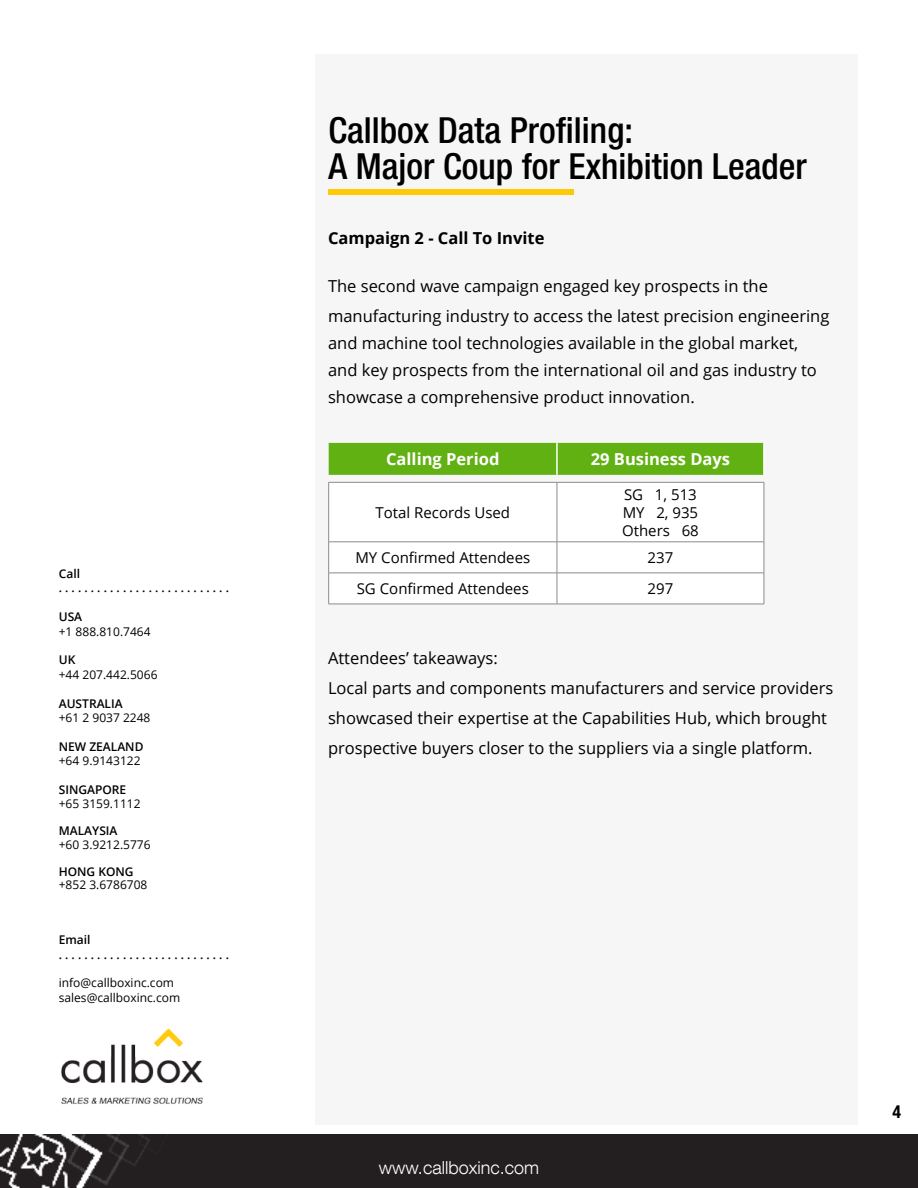
<style>
.page{position:relative;width:918px;height:1188px;background:#fff}
.page>*{position:absolute;margin:0;border:0;box-sizing:border-box;transform-origin:0 0}
.t1{font:500 condensed 36px/36px "Helvetica Neue LT Com";color:#000}
.t2{font:300 18px "Helvetica Neue LT Com";color:#fff}
.t3{font:700 condensed 18px "Helvetica Neue LT Com";color:#000}
.t4{font:16.5px/30px "Open Sans";color:#000}
.t5{font:700 16.5px "Open Sans";color:#fff}
.t6{font:700 16.5px "Open Sans";color:#000}
.t7{font:15px/18px "Open Sans";color:#000}
.t8{font:12px/14.4px "Open Sans";color:#000}
.t9{font:600 12px/14.4px "Open Sans";color:#000}
</style>
<div class="page">
<div style="left:0;top:1135px;width:918px;height:53px;background:#231f20"></div>
<img style="left:61px;top:1028px;width:142px;height:76px">
<div style="left:315px;top:54px;width:542px;height:1070px;background:#f6f6f6"></div>
<div style="left:328px;top:190px;width:246px;height:5px;background:#ffc905"></div>
<div style="left:329px;top:443px;width:434px;height:32px;background:#61b112"></div>
<div style="left:329px;top:483px;width:435px;height:121px;background:#fff"></div>
<hr style="left:556px;top:443px;width:2px;height:32px;background:#fff">
<hr style="left:763px;top:443px;width:2px;height:32px;background:#fff">
<hr style="left:328px;top:482px;width:229px;height:1px;background:#8d8b8a">
<hr style="left:328px;top:483px;width:1px;height:59px;background:#8d8b8a">
<hr style="left:557px;top:482px;width:207px;height:1px;background:#8d8b8a">
<hr style="left:557px;top:483px;width:1px;height:59px;background:#8d8b8a">
<hr style="left:764px;top:483px;width:1px;height:59px;background:#8d8b8a">
<hr style="left:328px;top:542px;width:229px;height:1px;background:#8d8b8a">
<hr style="left:328px;top:542px;width:1px;height:31px;background:#8d8b8a">
<hr style="left:557px;top:542px;width:207px;height:1px;background:#8d8b8a">
<hr style="left:557px;top:542px;width:1px;height:31px;background:#8d8b8a">
<hr style="left:764px;top:542px;width:1px;height:31px;background:#8d8b8a">
<hr style="left:328px;top:573px;width:229px;height:1px;background:#8d8b8a">
<hr style="left:328px;top:573px;width:1px;height:31px;background:#8d8b8a">
<hr style="left:557px;top:573px;width:207px;height:1px;background:#8d8b8a">
<hr style="left:557px;top:573px;width:1px;height:31px;background:#8d8b8a">
<hr style="left:764px;top:573px;width:1px;height:31px;background:#8d8b8a">
<hr style="left:328px;top:604px;width:229px;height:1px;background:#8d8b8a">
<hr style="left:557px;top:604px;width:207px;height:1px;background:#8d8b8a">
<p class="t9" style="left:59px;top:566px;width:172px">Call<br>. . . . . . . . . . . . . . . . . . . . . . . . . . .</p>
<p class="t9" style="left:59px;top:609px;width:25px">USA</p>
<p class="t8" style="left:59px;top:624px;width:93px">+1 888.810.7464</p>
<p class="t9" style="left:59px;top:653px;width:18px">UK</p>
<p class="t8" style="left:59px;top:667px;width:100px">+44 207.442.5066</p>
<p class="t9" style="left:59px;top:696px;width:65px">AUSTRALIA</p>
<p class="t8" style="left:59px;top:710px;width:93px">+61 2 9037 2248</p>
<p class="t9" style="left:59px;top:739px;width:86px">NEW ZEALAND</p>
<p class="t8" style="left:59px;top:753px;width:83px">+64 9.9143122</p>
<p class="t9" style="left:59px;top:782px;width:69px">SINGAPORE</p>
<p class="t8" style="left:59px;top:797px;width:83px">+65 3159.1112</p>
<p class="t9" style="left:59px;top:824px;width:60px">MALAYSIA</p>
<p class="t8" style="left:59px;top:837px;width:93px">+60 3.9212.5776</p>
<p class="t9" style="left:59px;top:864px;width:76px">HONG KONG</p>
<p class="t8" style="left:59px;top:878px;width:90px">+852 3.6786708</p>
<p class="t9" style="left:59px;top:932px;width:172px">Email<br>. . . . . . . . . . . . . . . . . . . . . . . . . . .</p>
<p class="t8" style="left:59px;top:976px;width:123px">info@callboxinc.com sales@callboxinc.com</p>
<h1 class="t1" style="left:328px;top:112px;width:480px">Callbox Data Profiling:<br>A Major Coup for Exhibition Leader</h1>
<p class="t6" style="left:328px;top:227px;width:218px">Campaign 2 - Call To Invite</p>
<p class="t4" style="left:328px;top:271px;width:503px">The second wave campaign engaged key prospects in the manufacturing industry to access the latest precision engineering</p>
<p class="t4" style="left:328px;top:329px;width:490px;line-height:27px">and machine tool technologies available in the global market, and key prospects from the international oil and gas industry to showcase a comprehensive product innovation.</p>
<p class="t5" style="left:386px;top:448px;width:115px">Calling Period</p>
<p class="t5" style="left:591px;top:448px;width:141px">29 Business Days</p>
<p class="t7" style="left:376px;top:503px;width:136px">Total Records Used</p>
<p class="t7" style="left:622px;top:485px;width:78px">SG 1, 513<br>MY 2, 935<br>Others 68</p>
<p class="t7" style="left:355px;top:548px;width:176px">MY Confirmed Attendees</p>
<p class="t7" style="left:648px;top:548px;width:27px">237</p>
<p class="t7" style="left:357px;top:579px;width:174px">SG Confirmed Attendees</p>
<p class="t7" style="left:648px;top:579px;width:27px">297</p>
<p class="t4" style="left:328px;top:643px;width:507px">Attendees’ takeaways:<br>Local parts and components manufacturers and service providers showcased their expertise at the Capabilities Hub, which brought prospective buyers closer to the suppliers via a single platform.</p>
<p class="t2" style="left:379px;top:1156px;width:162px">www.callboxinc.com</p>
<p class="t3" style="left:892px;top:1101px;width:10px">4</p>
</div>
